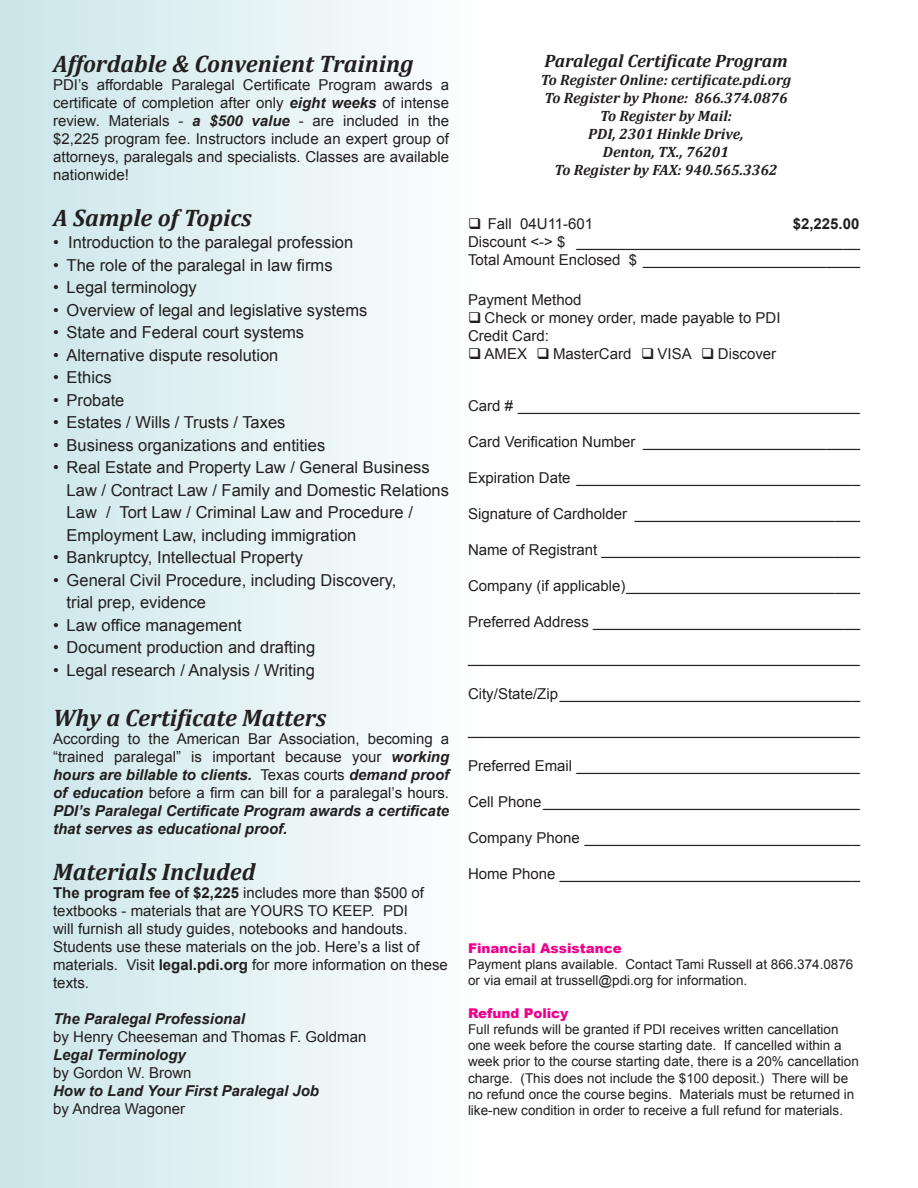
<style>
.page{position:relative;width:918px;height:1188px;background:#fff}
.page>*{position:absolute;margin:0;border:0;box-sizing:border-box;transform-origin:0 0}
.t1{font:italic 700 24px "Cambria";color:#231f20}
.t2{font:italic 700 18px "Cambria";color:#231f20}
.t3{font:16.5px/22.5px "Arial";color:#231f20}
.t4{font:15px/18px "Arial";color:#231f20;text-align:justify}
.t5{font:italic 700 15px "Cambria";color:#231f20}
.t6{font:italic 700 15px "Arial";color:#231f20}
.t7{font:700 15px "Arial";color:#231f20}
.t8{font:13.5px/16.2px "Arial";color:#231f20}
.t9{font:900 13.5px "Arial";color:#ed028c}
.s1{font-weight:700;font-style:italic}
.s2{font-weight:700}
</style>
<div class="page">
<div style="left:0;top:0;width:918px;height:1188px;background:linear-gradient(to right,#d5ebed,#fff)"></div>
<p class="t1" style="left:53px;top:47px;width:362px">Affordable &amp; Convenient Training</p>
<p class="t4" style="left:53px;top:76px;width:398px">PDI’s affordable Paralegal Certificate Program awards a certificate of completion after only <span class="s1">eight weeks</span> of intense review. Materials - <span class="s1">a $500 value</span> - are included in the $2,225 program fee. Instructors include an expert group of attorneys, paralegals and specialists. Classes are available nationwide!</p>
<p class="t1" style="left:53px;top:201px;width:200px">A Sample of Topics</p>
<p class="t3" style="left:53px;top:232px;width:302px">• Introduction to the paralegal profession</p>
<p class="t3" style="left:53px;top:254px;width:281px">• The role of the paralegal in law firms</p>
<p class="t3" style="left:53px;top:277px;width:145px">• Legal terminology</p>
<p class="t3" style="left:53px;top:299px;width:316px">• Overview of legal and legislative systems</p>
<p class="t3" style="left:53px;top:322px;width:253px">• State and Federal court systems</p>
<p class="t3" style="left:53px;top:344px;width:227px">• Alternative dispute resolution</p>
<p class="t3" style="left:53px;top:367px;width:60px">• Ethics</p>
<p class="t3" style="left:53px;top:389px;width:73px">• Probate</p>
<p class="t3" style="left:53px;top:412px;width:234px">• Estates / Wills / Trusts / Taxes</p>
<p class="t3" style="left:53px;top:434px;width:274px">• Business organizations and entities</p>
<p class="t3" style="left:67px;top:457px;width:384px;text-indent:-14px">• Real Estate and Property Law / General Business Law / Contract Law / Family and Domestic Relations Law / Tort Law / Criminal Law and Procedure / Employment Law, including immigration</p>
<p class="t3" style="left:53px;top:547px;width:251px">• Bankruptcy, Intellectual Property</p>
<p class="t3" style="left:53px;top:569px;width:345px">• General Civil Procedure, including Discovery,</p>
<p class="t3" style="left:67px;top:592px;width:141px">trial prep, evidence</p>
<p class="t3" style="left:53px;top:614px;width:190px">• Law office management</p>
<p class="t3" style="left:53px;top:637px;width:264px">• Document production and drafting</p>
<p class="t3" style="left:53px;top:659px;width:263px">• Legal research / Analysis / Writing</p>
<p class="t1" style="left:53px;top:701px;width:275px">Why a Certificate Matters</p>
<p class="t4" style="left:53px;top:730px;width:398px">According to the American Bar Association, becoming a “trained paralegal” is important because your <span class="s1">working hours are billable to clients.</span> Texas courts <span class="s1">demand proof of education</span> before a firm can bill for a paralegal’s hours.<br><span class="s1">PDI’s Paralegal Certificate Program awards a certificate that serves as educational proof.</span></p>
<p class="t1" style="left:53px;top:854px;width:204px">Materials Included</p>
<p class="t4" style="left:53px;top:883px;width:396px;text-align:left"><span class="s2">The program fee of $2,225</span> includes more than $500 of textbooks - materials that are YOURS TO KEEP. PDI<br>will furnish all study guides, notebooks and handouts.<br>Students use these materials on the job. Here’s a list of materials. Visit <span class="s2">legal.pdi.org</span> for more information on these texts.</p>
<p class="t6" style="left:53px;top:1008px;width:193px">The Paralegal Professional</p>
<p class="t4" style="left:53px;top:1027px;width:315px">by Henry Cheeseman and Thomas F. Goldman</p>
<p class="t6" style="left:53px;top:1044px;width:134px">Legal Terminology</p>
<p class="t4" style="left:53px;top:1063px;width:140px">by Gordon W. Brown</p>
<p class="t6" style="left:53px;top:1080px;width:267px">How to Land Your First Paralegal Job</p>
<p class="t4" style="left:53px;top:1099px;width:134px">by Andrea Wagoner</p>
<p class="t2" style="left:544px;top:48px;width:245px">Paralegal Certificate Program</p>
<p class="t5" style="left:541px;top:70px;width:252px">To Register Online: certificate.pdi.org</p>
<p class="t5" style="left:544px;top:88px;width:245px">To Register by Phone: 866.374.0876</p>
<p class="t5" style="left:600px;top:106px;width:133px">To Register by Mail:</p>
<p class="t5" style="left:588px;top:124px;width:157px">PDI, 2301 Hinkle Drive,</p>
<p class="t5" style="left:603px;top:142px;width:128px">Denton, TX., 76201</p>
<p class="t5" style="left:554px;top:160px;width:225px">To Register by FAX: 940.565.3362</p>
<p class="t4" style="left:468px;top:215px;width:127px">❑ Fall 04U11-601</p>
<p class="t7" style="left:793px;top:214px;width:68px">$2,225.00</p>
<p class="t4" style="left:468px;top:233px;width:394px">Discount &lt;-&gt; $ __________________________________</p>
<p class="t4" style="left:468px;top:251px;width:394px">Total Amount Enclosed $ __________________________</p>
<p class="t4" style="left:468px;top:291px;width:115px">Payment Method</p>
<p class="t4" style="left:468px;top:309px;width:314px">❑ Check or money order, made payable to PDI</p>
<p class="t4" style="left:468px;top:327px;width:82px">Credit Card:</p>
<p class="t4" style="left:468px;top:345px;width:310px">❑ AMEX ❑ MasterCard ❑ VISA ❑ Discover</p>
<p class="t4" style="left:468px;top:397px;width:393px">Card # _________________________________________</p>
<p class="t4" style="left:468px;top:433px;width:394px">Card Verification Number __________________________</p>
<p class="t4" style="left:468px;top:469px;width:394px">Expiration Date __________________________________</p>
<p class="t4" style="left:468px;top:505px;width:394px">Signature of Cardholder ___________________________</p>
<p class="t4" style="left:468px;top:541px;width:394px">Name of Registrant _______________________________</p>
<p class="t4" style="left:468px;top:577px;width:394px">Company (if applicable)____________________________</p>
<p class="t4" style="left:468px;top:613px;width:394px">Preferred Address ________________________________</p>
<p class="t4" style="left:468px;top:649px;width:393px">_______________________________________________</p>
<p class="t4" style="left:468px;top:685px;width:394px">City/State/Zip____________________________________</p>
<p class="t4" style="left:468px;top:721px;width:393px">_______________________________________________</p>
<p class="t4" style="left:468px;top:757px;width:394px">Preferred Email __________________________________</p>
<p class="t4" style="left:468px;top:793px;width:393px">Cell Phone______________________________________</p>
<p class="t4" style="left:468px;top:829px;width:394px">Company Phone _________________________________</p>
<p class="t4" style="left:468px;top:865px;width:394px">Home Phone ____________________________________</p>
<p class="t9" style="left:468px;top:938px;width:155px">Financial Assistance</p>
<p class="t8" style="left:468px;top:956px;width:387px">Payment plans available. Contact Tami Russell at 866.374.0876 or via email at trussell@pdi.org for information.</p>
<p class="t9" style="left:468px;top:1003px;width:102px">Refund Policy</p>
<p class="t8" style="left:468px;top:1021px;width:392px">Full refunds will be granted if PDI receives written cancellation one week before the course starting date. If cancelled within a week prior to the course starting date, there is a 20% cancellation charge. (This does not include the $100 deposit.) There will be no refund once the course begins. Materials must be returned in like-new condition in order to receive a full refund for materials.</p>
</div>
